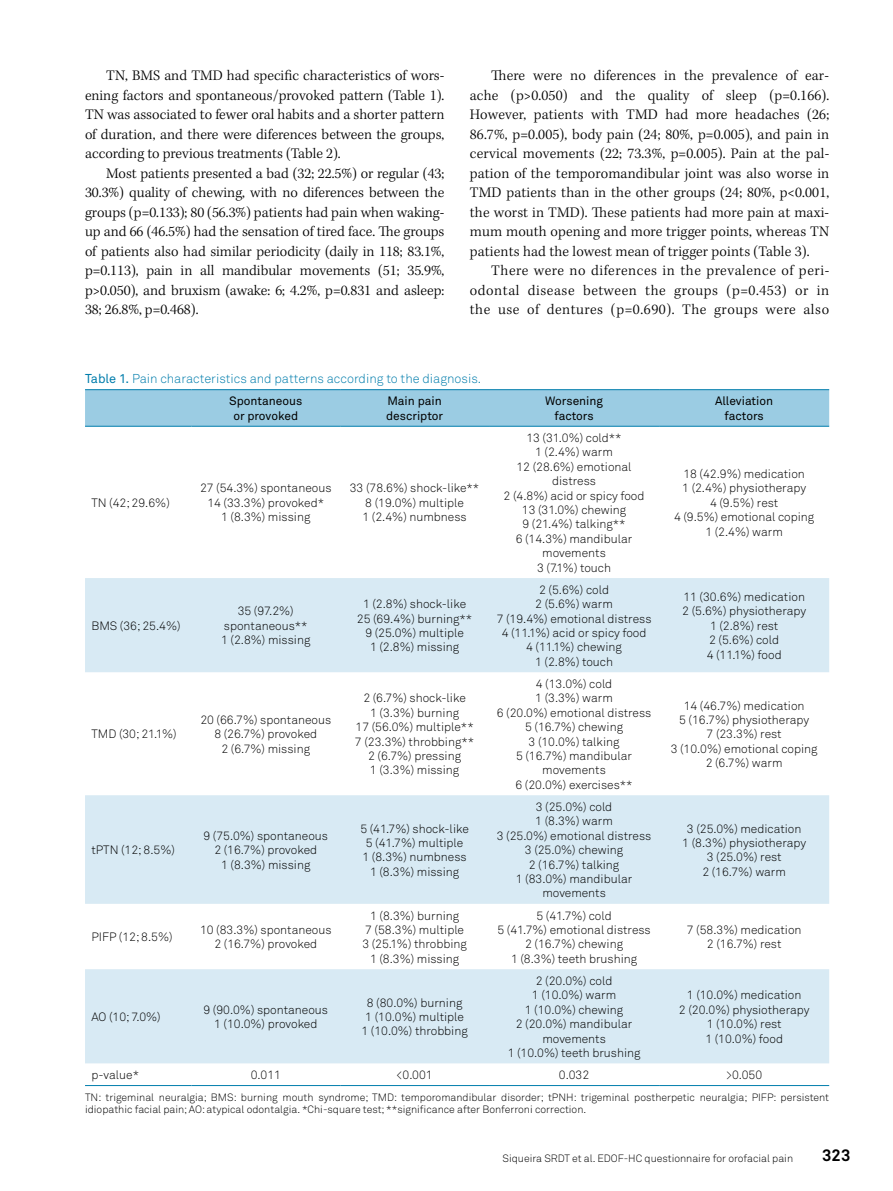
<style>
.page{position:relative;width:893px;height:1191px;background:#fff}
.page>*{position:absolute;margin:0;border:0;box-sizing:border-box;transform-origin:0 0}
.t1{font:700 16.5px "Akkurat Pro";color:#000}
.t2{font:300 15px/19.5px "Kepler Std";letter-spacing:.005em;color:#000;text-align:justify}
.t3{font:12.75px "Akkurat Light Pro";color:#007dac}
.t4{font:12px/14.4px "Akkurat Light Pro";color:#000;text-align:center}
.t5{font:12px/14.4px "Akkurat Pro";color:#000;text-align:center}
.t6{font:10.5px/12.6px "Akkurat Light Pro";color:#000}
.s1{font-family:"Akkurat Pro"}
</style>
<div class="page">
<div style="left:85px;top:390px;width:744px;height:36px;background:#9bcce3"></div>
<svg style="left:85px;top:578px;width:744px;height:485px;fill:#d8eaf4"></svg>
<hr style="left:85px;top:1085px;width:106px;height:1px;background:#007dac">
<hr style="left:191px;top:1085px;width:149px;height:1px;background:#007dac">
<hr style="left:340px;top:1085px;width:149px;height:1px;background:#007dac">
<hr style="left:489px;top:1085px;width:170px;height:1px;background:#007dac">
<hr style="left:659px;top:1085px;width:170px;height:1px;background:#007dac">
<hr style="left:85px;top:389px;width:106px;height:1px;background:#007dac">
<hr style="left:191px;top:389px;width:149px;height:1px;background:#007dac">
<hr style="left:340px;top:389px;width:149px;height:1px;background:#007dac">
<hr style="left:489px;top:389px;width:170px;height:1px;background:#007dac">
<hr style="left:659px;top:389px;width:170px;height:1px;background:#007dac">
<hr style="left:85px;top:426px;width:106px;height:1px;background:#007dac">
<hr style="left:191px;top:426px;width:149px;height:1px;background:#007dac">
<hr style="left:340px;top:426px;width:149px;height:1px;background:#007dac">
<hr style="left:489px;top:426px;width:170px;height:1px;background:#007dac">
<hr style="left:659px;top:426px;width:170px;height:1px;background:#007dac">
<p class="t2" style="left:85px;top:67px;width:361px;text-indent:21px">TN, BMS and TMD had specific characteristics of wors&shy;ening factors and spontaneous/provoked pattern (Table 1).<br>TN was associated to fewer oral habits and a shorter pattern of duration, and there were diferences between the groups, according to previous treatments (Table 2).</p>
<p class="t2" style="left:85px;top:164px;width:361px;text-indent:21px">Most patients presented a bad (32; 22.5%) or regular (43; 30.3%) quality of chewing, with no diferences between the groups (p=0.133); 80 (56.3%) patients had pain when waking&shy;up and 66 (46.5%) had the sensation of tired face. The groups of patients also had similar periodicity (daily in 118; 83.1%, p=0.113), pain in all mandibular movements (51; 35.9%, p&gt;0.050), and bruxism (awake: 6; 4.2%, p=0.831 and asleep:<br>38; 26.8%, p=0.468).</p>
<p class="t2" style="left:470px;top:67px;width:361px;text-indent:21px">There were no diferences in the prevalence of ear&shy;ache (p&gt;0.050) and the quality of sleep (p=0.166).<br>However, patients with TMD had more headaches (26; 86.7%, p=0.005), body pain (24; 80%, p=0.005), and pain in cervical movements (22; 73.3%, p=0.005). Pain at the pal&shy;pation of the temporomandibular joint was also worse in TMD patients than in the other groups (24; 80%, p&lt;0.001, the worst in TMD). These patients had more pain at maxi&shy;mum mouth opening and more trigger points, whereas TN patients had the lowest mean of trigger points (Table 3).</p>
<p class="t2" style="left:470px;top:262px;width:361px;text-indent:21px">There were no diferences in the prevalence of peri&shy;odontal disease between the groups (p=0.453) or in the use of dentures (p=0.690). The groups were also</p>
<p class="t3" style="left:85px;top:371px;width:398px"><span class="s1">Table 1.</span> Pain characteristics and patterns according to the diagnosis.</p>
<p class="t5" style="left:229px;top:394px;width:75px">Spontaneous or provoked</p>
<p class="t5" style="left:386px;top:394px;width:59px;text-align:left">Main pain descriptor</p>
<p class="t5" style="left:545px;top:394px;width:60px">Worsening factors</p>
<p class="t5" style="left:715px;top:394px;width:60px">Alleviation factors</p>
<p class="t4" style="left:91px;top:495px;width:80px">TN (42; 29.6%)</p>
<p class="t4" style="left:91px;top:618px;width:91px">BMS (36; 25.4%)</p>
<p class="t4" style="left:91px;top:727px;width:87px">TMD (30; 21.1%)</p>
<p class="t4" style="left:91px;top:843px;width:85px">tPTN (12; 8.5%)</p>
<p class="t4" style="left:200px;top:481px;width:133px">27 (54.3%) spontaneous<br>14 (33.3%) provoked*<br>1 (8.3%) missing</p>
<p class="t4" style="left:350px;top:481px;width:131px">33 (78.6%) shock-like**<br>8 (19.0%) multiple<br>1 (2.4%) numbness</p>
<p class="t4" style="left:221px;top:604px;width:91px">35 (97.2%) spontaneous**<br>1 (2.8%) missing</p>
<p class="t4" style="left:357px;top:597px;width:117px">1 (2.8%) shock-like<br>25 (69.4%) burning**<br>9 (25.0%) multiple<br>1 (2.8%) missing</p>
<p class="t4" style="left:200px;top:713px;width:132px">20 (66.7%) spontaneous<br>8 (26.7%) provoked<br>2 (6.7%) missing</p>
<p class="t4" style="left:355px;top:691px;width:121px">2 (6.7%) shock-like<br>1 (3.3%) burning<br>17 (56.0%) multiple**<br>7 (23.3%) throbbing**<br>2 (6.7%) pressing<br>1 (3.3%) missing</p>
<p class="t4" style="left:204px;top:828px;width:126px">9 (75.0%) spontaneous<br>2 (16.7%) provoked<br>1 (8.3%) missing</p>
<p class="t4" style="left:360px;top:821px;width:110px">5 (41.7%) shock-like<br>5 (41.7%) multiple<br>1 (8.3%) numbness<br>1 (8.3%) missing</p>
<p class="t4" style="left:504px;top:431px;width:142px">13 (31.0%) cold**<br>1 (2.4%) warm<br>12 (28.6%) emotional distress<br>2 (4.8%) acid or spicy food<br>13 (31.0%) chewing<br>9 (21.4%) talking**<br>6 (14.3%) mandibular movements<br>3 (7.1%) touch</p>
<p class="t4" style="left:674px;top:467px;width:142px">18 (42.9%) medication<br>1 (2.4%) physiotherapy<br>4 (9.5%) rest<br>4 (9.5%) emotional coping<br>1 (2.4%) warm</p>
<p class="t4" style="left:497px;top:582px;width:156px">2 (5.6%) cold<br>2 (5.6%) warm<br>7 (19.4%) emotional distress<br>4 (11.1%) acid or spicy food<br>4 (11.1%) chewing<br>1 (2.8%) touch</p>
<p class="t4" style="left:682px;top:590px;width:125px">11 (30.6%) medication<br>2 (5.6%) physiotherapy<br>1 (2.8%) rest<br>2 (5.6%) cold<br>4 (11.1%) food</p>
<p class="t4" style="left:497px;top:677px;width:156px">4 (13.0%) cold<br>1 (3.3%) warm<br>6 (20.0%) emotional distress<br>5 (16.7%) chewing<br>3 (10.0%) talking<br>5 (16.7%) mandibular movements<br>6 (20.0%) exercises**</p>
<p class="t4" style="left:497px;top:800px;width:156px">3 (25.0%) cold<br>1 (8.3%) warm<br>3 (25.0%) emotional distress<br>3 (25.0%) chewing<br>2 (16.7%) talking<br>1 (83.0%) mandibular movements</p>
<p class="t4" style="left:671px;top:698px;width:148px">14 (46.7%) medication<br>5 (16.7%) physiotherapy<br>7 (23.3%) rest<br>3 (10.0%) emotional coping<br>2 (6.7%) warm</p>
<p class="t4" style="left:682px;top:821px;width:125px">3 (25.0%) medication<br>1 (8.3%) physiotherapy<br>3 (25.0%) rest<br>2 (16.7%) warm</p>
<p class="t4" style="left:91px;top:930px;width:83px">PIFP (12; 8.5%)</p>
<p class="t4" style="left:200px;top:923px;width:133px">10 (83.3%) spontaneous<br>2 (16.7%) provoked</p>
<p class="t4" style="left:362px;top:908px;width:106px">1 (8.3%) burning<br>7 (58.3%) multiple<br>3 (25.1%) throbbing<br>1 (8.3%) missing</p>
<p class="t4" style="left:497px;top:908px;width:155px">5 (41.7%) cold<br>5 (41.7%) emotional distress<br>2 (16.7%) chewing<br>1 (8.3%) teeth brushing</p>
<p class="t4" style="left:91px;top:1009px;width:71px">AO (10; 7.0%)</p>
<p class="t4" style="left:204px;top:1002px;width:126px">9 (90.0%) spontaneous<br>1 (10.0%) provoked</p>
<p class="t4" style="left:361px;top:995px;width:108px">8 (80.0%) burning<br>1 (10.0%) multiple<br>1 (10.0%) throbbing</p>
<p class="t4" style="left:508px;top:973px;width:134px">2 (20.0%) cold<br>1 (10.0%) warm<br>1 (10.0%) chewing<br>2 (20.0%) mandibular movements<br>1 (10.0%) teeth brushing</p>
<p class="t4" style="left:687px;top:923px;width:116px">7 (58.3%) medication<br>2 (16.7%) rest</p>
<p class="t4" style="left:679px;top:988px;width:132px">1 (10.0%) medication<br>2 (20.0%) physiotherapy<br>1 (10.0%) rest<br>1 (10.0%) food</p>
<p class="t4" style="left:91px;top:1068px;width:49px">p-value*</p>
<p class="t4" style="left:251px;top:1068px;width:32px">0.011</p>
<p class="t4" style="left:397px;top:1068px;width:38px">&lt;0.001</p>
<p class="t4" style="left:559px;top:1068px;width:32px">0.032</p>
<p class="t4" style="left:726px;top:1068px;width:38px">&gt;0.050</p>
<p class="t6" style="left:85px;top:1090px;width:746px">TN: trigeminal neuralgia; BMS: burning mouth syndrome; TMD: temporomandibular disorder; tPNH: trigeminal postherpetic neuralgia; PIFP: persistent idiopathic facial pain; AO: atypical odontalgia. *Chi-square test; **significance after Bonferroni correction.</p>
<p class="t6" style="left:502px;top:1151px;width:292px">Siqueira SRDT et al. EDOF-HC questionnaire for orofacial pain</p>
<h1 class="t1" style="left:822px;top:1145px;width:30px">323</h1>
</div>
